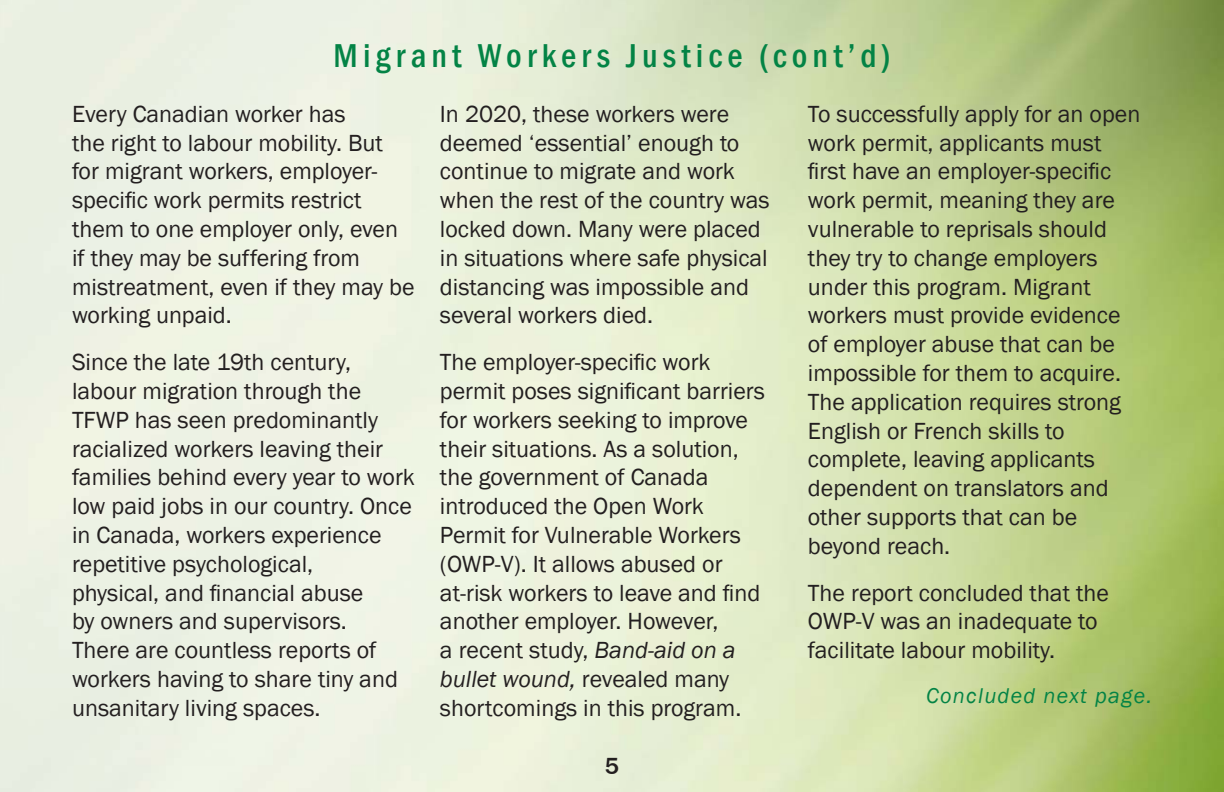
<style>
.page{position:relative;width:1224px;height:792px;background:#fff}
.page>*{position:absolute;margin:0;border:0;box-sizing:border-box;transform-origin:0 0}
.t1{font:500 condensed 34px "Franklin Gothic";letter-spacing:.15em;color:#038345}
.t2{font:24px/28.8px "Franklin Gothic";color:#231f20}
.t3{font:500 24px "Franklin Gothic";color:#231f20}
.t4{font:italic 22px "Franklin Gothic";letter-spacing:.06em;color:#038345}
.s1{font-style:italic}
</style>
<div class="page">
<img style="left:0;top:0;width:1224px;height:792px">
<h1 class="t1" style="left:334px;top:33px;width:558px">Migrant Workers Justice (cont’d)</h1>
<p class="t2" style="left:72px;top:100px;width:344px">Every Canadian worker has<br>the right to labour mobility. But for migrant workers, employer&shy;specific work permits restrict them to one employer only, even if they may be suffering from mistreatment, even if they may be working unpaid.</p>
<p class="t2" style="left:72px;top:348px;width:344px">Since the late 19th century, labour migration through the<br>TFWP has seen predominantly racialized workers leaving their families behind every year to work low paid jobs in our country. Once in Canada, workers experience repetitive psychological,<br>physical, and financial abuse<br>by owners and supervisors.<br>There are countless reports of workers having to share tiny and unsanitary living spaces.</p>
<p class="t2" style="left:440px;top:100px;width:331px">In 2020, these workers were deemed ‘essential’ enough to continue to migrate and work when the rest of the country was locked down. Many were placed in situations where safe physical distancing was impossible and several workers died.</p>
<p class="t2" style="left:440px;top:348px;width:327px">The employer-specific work permit poses significant barriers for workers seeking to improve their situations. As a solution, the government of Canada introduced the Open Work<br>Permit for Vulnerable Workers (OWP-V). It allows abused or at-risk workers to leave and find another employer. However,<br>a recent study, <span class="s1">Band-aid on a bullet wound,</span> revealed many shortcomings in this program.</p>
<p class="t2" style="left:808px;top:100px;width:334px">To successfully apply for an open work permit, applicants must first have an employer-specific work permit, meaning they are vulnerable to reprisals should they try to change employers under this program. Migrant workers must provide evidence of employer abuse that can be impossible for them to acquire.<br>The application requires strong<br>English or French skills to complete, leaving applicants dependent on translators and other supports that can be beyond reach.</p>
<p class="t2" style="left:808px;top:579px;width:302px">The report concluded that the<br>OWP-V was an inadequate to facilitate labour mobility.</p>
<p class="t4" style="left:926px;top:681px;width:227px">Concluded next page.</p>
<p class="t3" style="left:605px;top:751px;width:16px">5</p>
</div>
